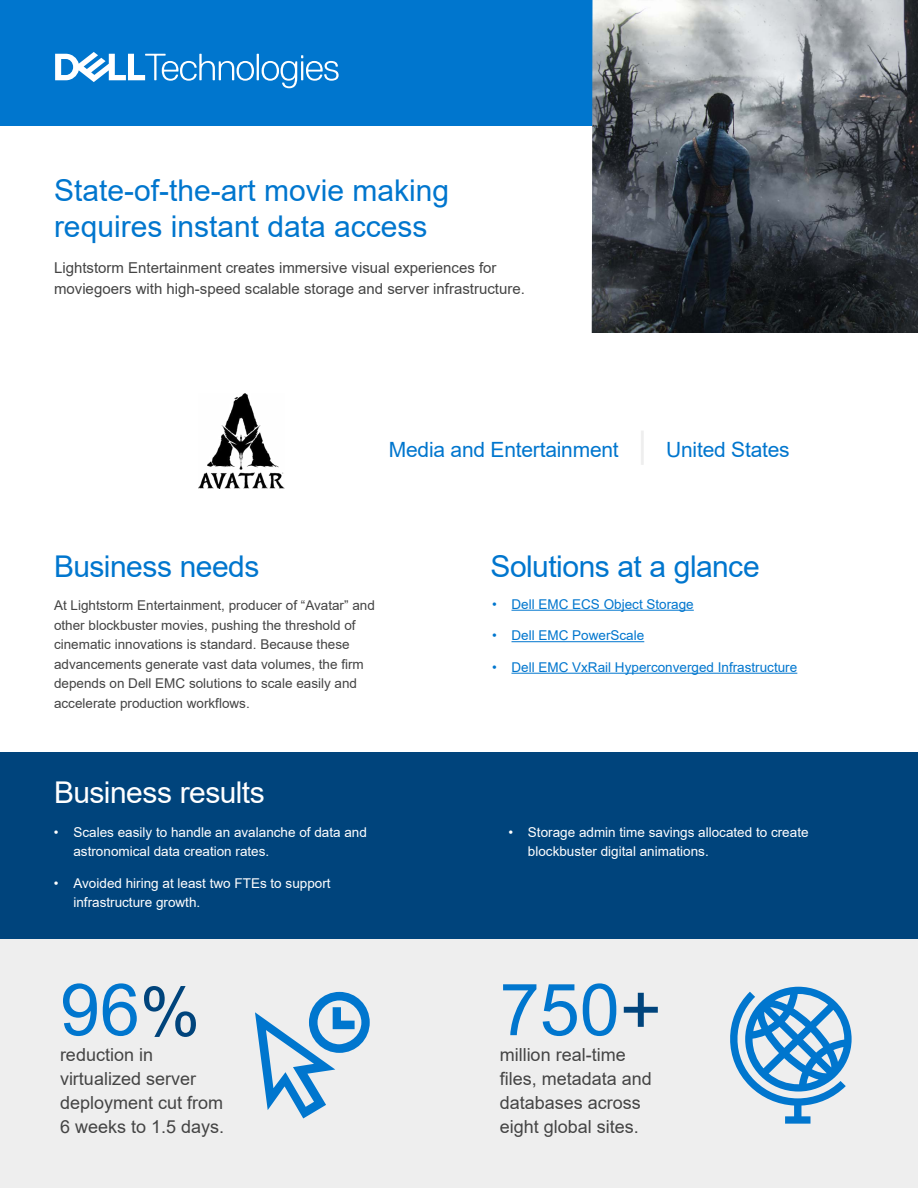
<style>
.page{position:relative;width:918px;height:1188px;background:#fff}
.page>*{position:absolute;margin:0;border:0;box-sizing:border-box;transform-origin:0 0}
.t1{font:72px "Arial";color:#0076ce}
.t2{font:30px/36px "Arial";color:#0076ce}
.t3{font:30px "Arial";letter-spacing:-.02em;color:#0076ce}
.t4{font:30px "Arial";letter-spacing:-.02em;color:#fff}
.t5{font:21px "Arial";letter-spacing:-.01em;color:#0076ce}
.t6{font:18px/24px "Arial";color:#444}
.t7{font:15px/21px "Arial";color:#444}
.t8{font:13.5px/19.5px "Arial";color:#444}
.t9{font:13.5px/19.5px "Arial";color:#fff}
.t10{font:13.5px "Arial";color:#0076ce}
.s1{font-size:36px;color:#eee}
.s2{font-size:67.5px;color:#00447c}
.s3{color:#00447c}
</style>
<div class="page">
<div style="left:0;top:0;width:600px;height:126px;background:#0076ce"></div>
<svg style="left:55px;top:52px;width:284px;height:36px"></svg>
<img style="left:592px;top:0;width:326px;height:333px">
<div style="left:0;top:927px;width:459px;height:261px;background:#eee"></div>
<div style="left:459px;top:927px;width:459px;height:261px;background:#eee"></div>
<div style="left:0;top:753px;width:918px;height:186px;background:#00447c"></div>
<hr style="left:512px;top:610px;width:182px;height:1px;background:#0076ce">
<hr style="left:512px;top:641px;width:132px;height:1px;background:#0076ce">
<hr style="left:512px;top:673px;width:285px;height:1px;background:#0076ce">
<svg style="left:255px;top:992px;width:115px;height:126px"></svg>
<svg style="left:730px;top:987px;width:122px;height:137px"></svg>
<img style="left:198px;top:393px;width:87px;height:96px">
<h2 class="t2" style="left:54px;top:172px;width:397px">State-of-the-art movie making requires instant data access</h2>
<p class="t7" style="left:54px;top:257px;width:473px">Lightstorm Entertainment creates immersive visual experiences for moviegoers with high-speed scalable storage and server infrastructure.</p>
<h3 class="t5" style="left:389px;top:435px;width:402px">Media and Entertainment <span class="s1">|</span> United States</h3>
<h2 class="t3" style="left:54px;top:546px;width:207px">Business needs</h2>
<p class="t8" style="left:54px;top:596px;width:322px">At Lightstorm Entertainment, producer of “Avatar” and other blockbuster movies, pushing the threshold of cinematic innovations is standard. Because these advancements generate vast data volumes, the firm depends on Dell EMC solutions to scale easily and accelerate production workflows.</p>
<h2 class="t4" style="left:54px;top:772px;width:212px">Business results</h2>
<p class="t9" style="left:73px;top:822px;width:295px;text-indent:-19px">• Scales easily to handle an avalanche of data and astronomical data creation rates.</p>
<p class="t9" style="left:73px;top:873px;width:259px;text-indent:-19px">• Avoided hiring at least two FTEs to support infrastructure growth.</p>
<h1 class="t1" style="left:60px;top:960px;width:142px">96<span class="s2">%</span></h1>
<h2 class="t3" style="left:490px;top:546px;width:271px">Solutions at a glance</h2>
<p class="t10" style="left:492px;top:595px;width:203px">• Dell EMC ECS Object Storage</p>
<p class="t10" style="left:492px;top:626px;width:154px">• Dell EMC PowerScale</p>
<p class="t10" style="left:492px;top:658px;width:307px">• Dell EMC VxRail Hyperconverged Infrastructure</p>
<p class="t9" style="left:528px;top:822px;width:282px;text-indent:-19px">• Storage admin time savings allocated to create blockbuster digital animations.</p>
<h1 class="t1" style="left:500px;top:960px;width:164px">750<span class="s3">+</span></h1>
<h3 class="t6" style="left:60px;top:1042px;width:166px">reduction in virtualized server deployment cut from<br>6 weeks to 1.5 days.</h3>
<h3 class="t6" style="left:500px;top:1042px;width:154px">million real-time files, metadata and databases across eight global sites.</h3>
</div>
